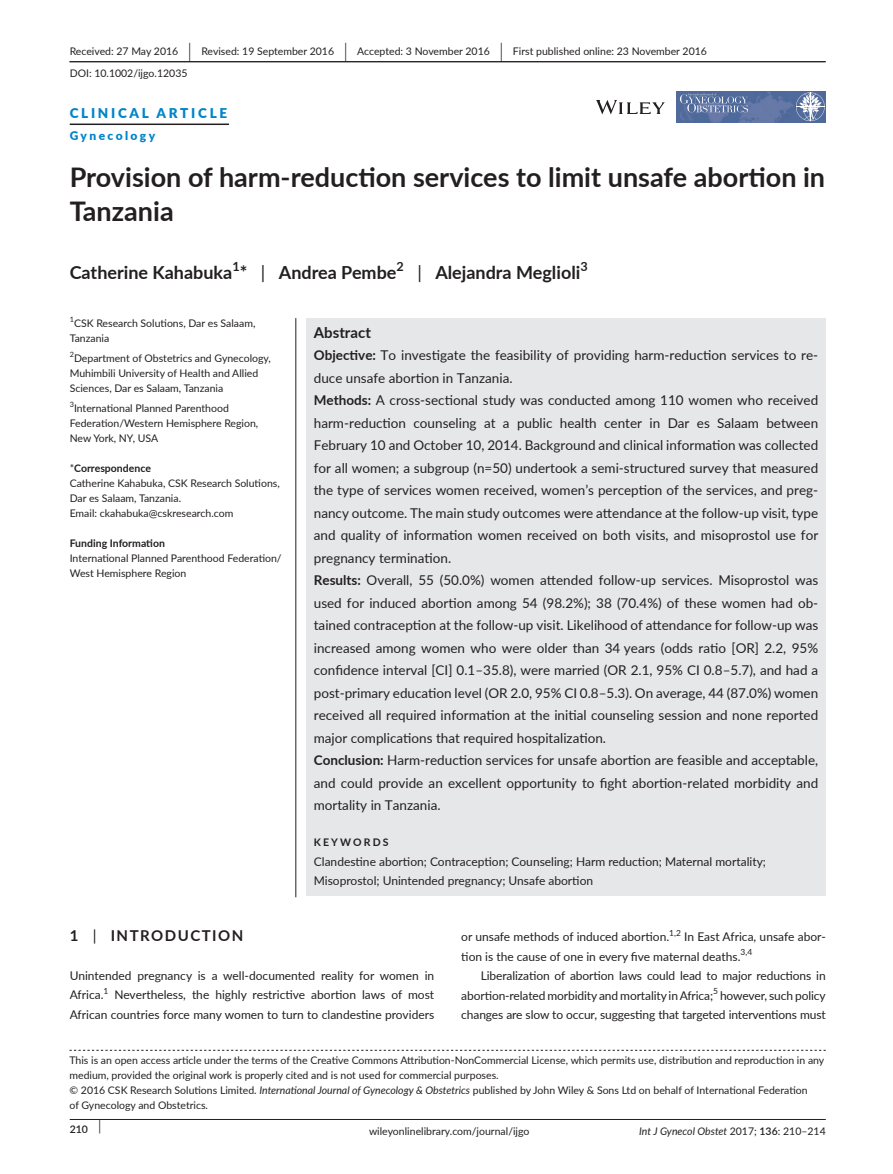
<style>
.page{position:relative;width:893px;height:1174px;background:#fff}
.page>*{position:absolute;margin:0;border:0;box-sizing:border-box;transform-origin:0 0}
.t1{font:700 27px/34.5px "Lato";color:#231f20}
.t2{font:700 18px "Lato";color:#231f20}
.t3{font:700 15px "Lato";letter-spacing:.1em;color:#231f20}
.t4{font:700 15px "Lato";color:#231f20}
.t5{font:13.5px/22.5px "Lato";color:#231f20}
.t6{font:900 13.5px "Lato";letter-spacing:.2em;color:#0085ca}
.t7{font:700 12.6px "Lato";color:#231f20}
.t8{font:12px/19.5px "Lato";color:#231f20}
.t9{font:900 12px "Lato";letter-spacing:.2em;color:#0085ca}
.t10{font:10.5px/15px "Lato";color:#231f20}
.t11{font:italic 10.5px "Lato";letter-spacing:-.005em;color:#231f20}
.t12{font:700 10.5px "Lato";color:#231f20}
.t13{font:700 10.5px "Lato";letter-spacing:.2em;color:#231f20}
.t14{font:600 10.5px "Lato";color:#231f20}
.t15{font:8.4px "Lato";color:#231f20}
.t16{font:7.35px "Lato";color:#231f20}
.s1{font-size:19.65px}
.s2{font-weight:400}
.s3{font-weight:700}
.s4{font-style:italic}
.s5{font-style:normal}
.s6{font-weight:600;font-style:normal}
</style>
<div class="page">
<hr style="left:70px;top:1119px;width:756px;height:1px;background:#231f20">
<svg style="left:596px;top:100px;width:69px;height:14px"></svg>
<img style="left:677px;top:92px;width:149px;height:30px">
<svg style="left:796px;top:92px;width:29px;height:29px"></svg>
<svg style="left:680px;top:93px;width:68px;height:28px;background:#687ea8"></svg>
<hr style="left:69px;top:61px;width:756px;height:1px;background:#231f20">
<hr style="left:70px;top:61px;width:756px;height:1px;background:#231f20">
<hr style="left:70px;top:123px;width:159px;height:2px;background:#231f20">
<div style="left:306px;top:318px;width:520px;height:578px;background:#e6e7e9"></div>
<hr style="left:295px;top:318px;width:1px;height:579px;background:#231f20">
<svg style="left:69px;top:1050px;width:757px;height:1px"></svg>
<p class="t10" style="left:70px;top:40px;width:639px;line-height:21.8px">Received: 27 May 2016 <span class="s1">|</span> Revised: 19 September 2016 <span class="s1">|</span> Accepted: 3 November 2016 <span class="s1">|</span> First published online: 23 November 2016<br>DOI: 10.1002/ijgo.12035</p>
<p class="t6" style="left:70px;top:102px;width:159px">CLINICAL ARTICLE</p>
<p class="t9" style="left:70px;top:127px;width:87px">Gynecology</p>
<h1 class="t1" style="left:70px;top:158px;width:757px">Provision of harm-reduction services to limit unsafe abortion in<br>Tanzania</h1>
<p class="t7" style="left:232px;top:257px;width:9px">1</p>
<p class="t7" style="left:397px;top:257px;width:9px">2</p>
<h2 class="t2" style="left:417px;top:259px;width:164px"><span class="s2">|</span> Alejandra Meglioli</h2>
<p class="t7" style="left:580px;top:257px;width:9px">3</p>
<h2 class="t2" style="left:70px;top:259px;width:328px">Catherine Kahabuka * <span class="s2">|</span> Andrea Pembe</h2>
<p class="t16" style="left:70px;top:314px;width:6px">1</p>
<p class="t10" style="left:70px;top:315px;width:187px;text-indent:4px">CSK Research Solutions, Dar es Salaam,<br>Tanzania</p>
<p class="t16" style="left:70px;top:349px;width:6px">2</p>
<p class="t10" style="left:70px;top:350px;width:203px;text-indent:4px">Department of Obstetrics and Gynecology,<br>Muhimbili University of Health and Allied<br>Sciences, Dar es Salaam, Tanzania</p>
<p class="t10" style="left:70px;top:400px;width:190px"><sup>3</sup>International Planned Parenthood<br>Federation/Western Hemisphere Region,<br>New York, NY, USA</p>
<p class="t10" style="left:70px;top:460px;width:212px">*<span class="s3">Correspondence<br></span>Catherine Kahabuka, CSK Research Solutions,<br>Dar es Salaam, Tanzania.<br>Email: ckahabuka@cskresearch.com</p>
<p class="t12" style="left:70px;top:535px;width:97px">Funding Information</p>
<p class="t10" style="left:70px;top:550px;width:213px">International Planned Parenthood Federation/<br>West Hemisphere Region</p>
<p class="t4" style="left:314px;top:321px;width:59px">Abstract</p>
<p class="t5" style="left:314px;top:343px;width:506px"><span class="s3">Objective:</span> To investigate the feasibility of providing harm-reduction services to re&shy;duce unsafe abortion in Tanzania.<br><span class="s3">Methods:</span> A cross-sectional study was conducted among 110 women who received harm-reduction counseling at a public health center in Dar es Salaam between February 10 and October 10, 2014. Background and clinical information was collected for all women; a subgroup (n=50) undertook a semi-structured survey that measured the type of services women received, women’s perception of the services, and preg&shy;nancy outcome. The main study outcomes were attendance at the follow-up visit, type and quality of information women received on both visits, and misoprostol use for pregnancy termination.<br><span class="s3">Results:</span> Overall, 55 (50.0%) women attended follow-up services. Misoprostol was used for induced abortion among 54 (98.2%); 38 (70.4%) of these women had ob&shy;tained contraception at the follow-up visit. Likelihood of attendance for follow-up was increased among women who were older than 34 years (odds ratio [OR] 2.2, 95% confidence interval [CI] 0.1–35.8), were married (OR 2.1, 95% CI 0.8–5.7), and had a post-primary education level (OR 2.0, 95% CI 0.8–5.3). On average, 44 (87.0%) women received all required information at the initial counseling session and none reported major complications that required hospitalization.<br><span class="s3">Conclusion:</span> Harm-reduction services for unsafe abortion are feasible and acceptable, and could provide an excellent opportunity to fight abortion-related morbidity and mortality in Tanzania.</p>
<p class="t13" style="left:314px;top:834px;width:76px">KEYWORDS</p>
<p class="t8" style="left:314px;top:851px;width:454px">Clandestine abortion; Contraception; Counseling; Harm reduction; Maternal mortality;<br>Misoprostol; Unintended pregnancy; Unsafe abortion</p>
<p class="t3" style="left:70px;top:924px;width:175px">1 <span class="s2">|</span> INTRODUCTION</p>
<p class="t8" style="left:70px;top:965px;width:366px;text-align:justify">Unintended pregnancy is a well-documented reality for women in Africa.<sup>1</sup> Nevertheless, the highly restrictive abortion laws of most African countries force many women to turn to clandestine providers</p>
<p class="t8" style="left:461px;top:926px;width:366px">or unsafe methods of induced abortion.<sup>1,2</sup> In East Africa, unsafe abor&shy;tion is the cause of one in every five maternal deaths.</p>
<p class="t15" style="left:741px;top:946px;width:13px">3,4</p>
<p class="t8" style="left:461px;top:965px;width:366px;text-align:justify;text-indent:20px">Liberalization of abortion laws could lead to major reductions in abortion-related morbidity and mortality in Africa;<sup>5</sup> however, such policy changes are slow to occur, suggesting that targeted interventions must</p>
<p class="t10" style="left:69px;top:1052px;width:756px">This is an open access article under the terms of the Creative Commons Attribution-NonCommercial License, which permits use, distribution and reproduction in any medium, provided the original work is properly cited and is not used for commercial purposes.<br>© 2016 CSK Research Solutions Limited. <span class="s4">International Journal of Gynecology &amp; Obstetrics</span> published by John Wiley &amp; Sons Ltd on behalf of International Federation<br>of Gynecology and Obstetrics.</p>
<p class="t14" style="left:70px;top:1121px;width:33px">210 <sup>|</sup></p>
<p class="t10" style="left:369px;top:1123px;width:162px">wileyonlinelibrary.com/journal/ijgo</p>
<p class="t11" style="left:639px;top:1123px;width:188px">Int J Gynecol Obstet <span class="s5">2017;</span> <span class="s6">136</span><span class="s5">: 210–214</span></p>
</div>
